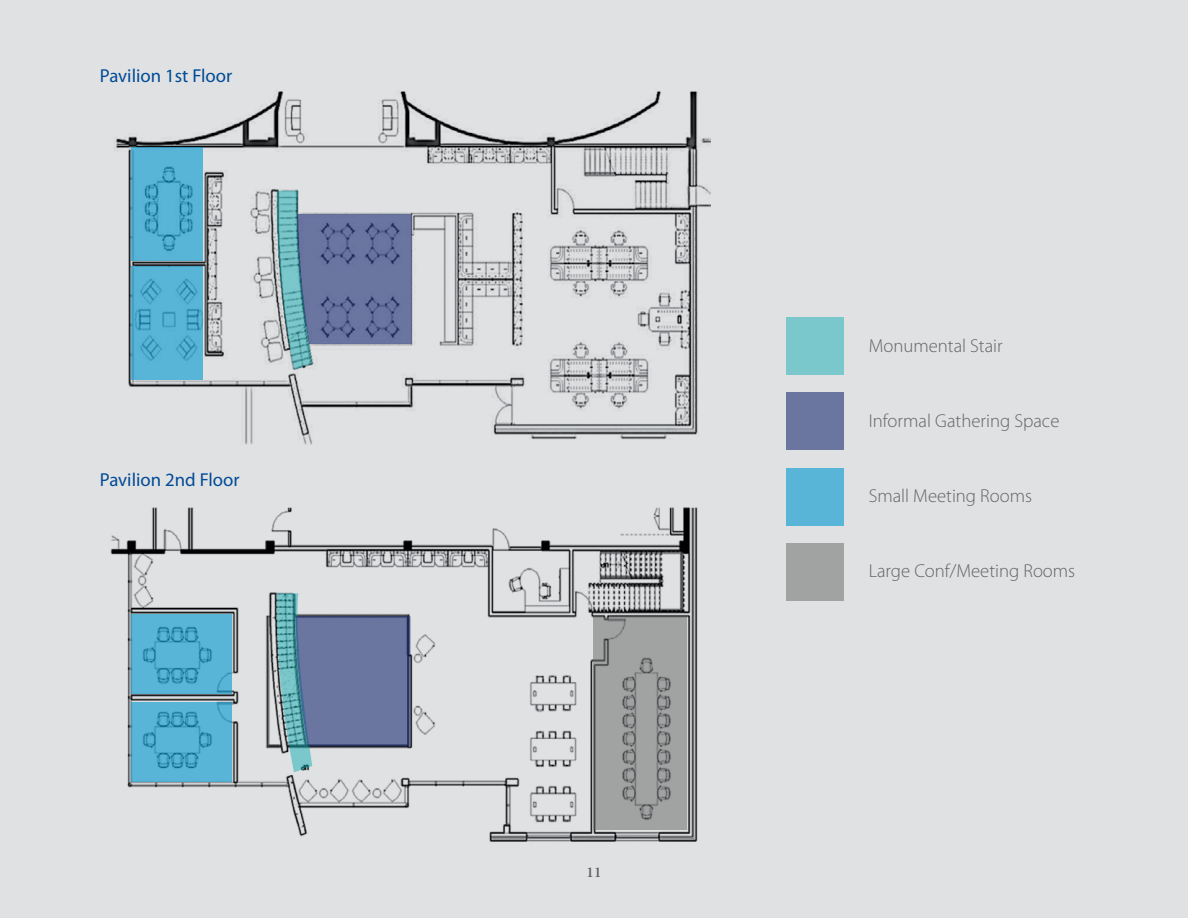
<style>
.page{position:relative;width:1188px;height:918px;background:#e0e1e2}
.page>*{position:absolute;margin:0;border:0;box-sizing:border-box;transform-origin:0 0}
.t1{font:300 18.75px "Myriad Pro";color:#636466}
.t2{font:18.75px "Myriad Pro";color:#004b97}
.t3{font:600 15px "Minion Pro";color:#636466}
</style>
<div class="page">
<img style="left:114px;top:91px;width:597px;height:353px">
<svg style="left:131px;top:266px;width:72px;height:114px;fill:#59b4d7"></svg>
<svg style="left:131px;top:148px;width:72px;height:113px;fill:#59b5d7"></svg>
<svg style="left:275px;top:191px;width:137px;height:179px"></svg>
<img style="left:110px;top:507px;width:588px;height:335px">
<svg style="left:131px;top:614px;width:100px;height:80px;fill:#59b5d7"></svg>
<svg style="left:131px;top:702px;width:100px;height:80px;fill:#59b5d7"></svg>
<svg style="left:593px;top:617px;width:94px;height:213px;fill:#a1a2a2"></svg>
<svg style="left:275px;top:593px;width:135px;height:179px"></svg>
<div style="left:787px;top:317px;width:57px;height:58px;background:#7bc8cc"></div>
<div style="left:787px;top:468px;width:57px;height:58px;background:#59b5d7"></div>
<div style="left:787px;top:392px;width:57px;height:58px;background:#6a75a0"></div>
<div style="left:787px;top:543px;width:57px;height:58px;background:#a1a2a2"></div>
<p class="t2" style="left:100px;top:64px;width:134px">Pavilion 1st Floor</p>
<p class="t2" style="left:100px;top:469px;width:141px">Pavilion 2nd Floor</p>
<p class="t3" style="left:587px;top:862px;width:16px">11</p>
<p class="t1" style="left:869px;top:335px;width:136px">Monumental Stair</p>
<p class="t1" style="left:869px;top:410px;width:192px">Informal Gathering Space</p>
<p class="t1" style="left:869px;top:485px;width:165px">Small Meeting Rooms</p>
<p class="t1" style="left:869px;top:560px;width:208px">Large Conf/Meeting Rooms</p>
</div>
